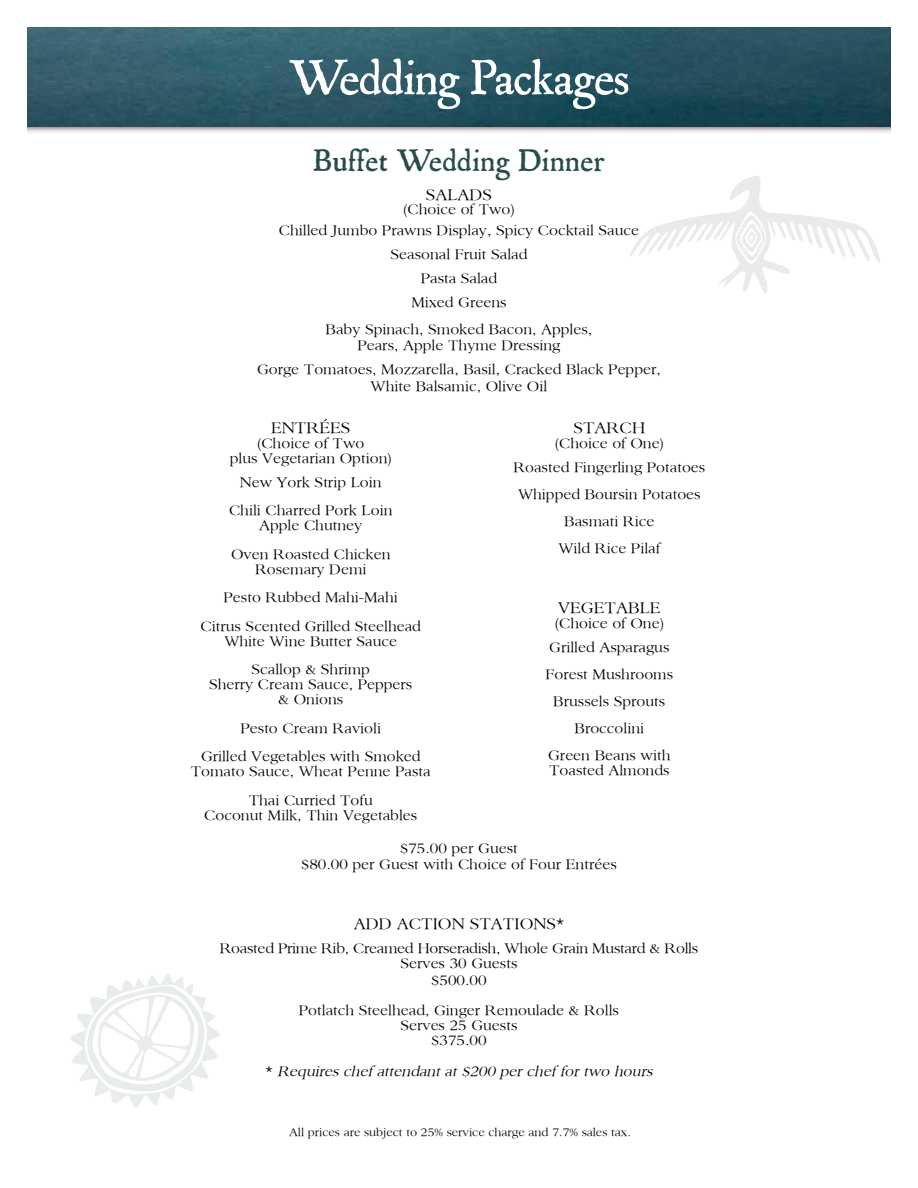
<style>
.page{position:relative;width:918px;height:1188px;background:#fff}
.page>*{position:absolute;margin:0;border:0;box-sizing:border-box;transform-origin:0 0}
.t1{font:51px "P22 Mayflower";letter-spacing:-.02em;color:#fff}
.t2{font:32.1px "P22 Mayflower";letter-spacing:.01em;color:#284c4e}
.t3{font:16.5px "Sanford";color:#000}
.t4{font:15px/28.5px "Sanford";color:#000;text-align:center}
.t5{font:15px/15px "Sanford";letter-spacing:-.02em;color:#000;text-align:center}
.t6{font:italic 15px "Sanford";color:#000}
.t7{font:12px "Sanford";color:#000}
.s1{font-style:normal}
</style>
<div class="page">
<svg style="left:27px;top:126px;width:864px;height:7px;background:#bbb"></svg>
<img style="left:27px;top:27px;width:864px;height:99px">
<svg style="left:70px;top:974px;width:150px;height:134px"></svg>
<svg style="left:630px;top:175px;width:250px;height:118px"></svg>
<h1 class="t1" style="left:289px;top:50px;width:342px">Wedding Packages</h1>
<h2 class="t2" style="left:313px;top:143px;width:293px">Buffet Wedding Dinner</h2>
<p class="t3" style="left:426px;top:185px;width:68px">SALADS</p>
<p class="t4" style="left:279px;top:198px;width:362px;line-height:21px">(Choice of Two)<br>Chilled Jumbo Prawns Display, Spicy Cocktail Sauce</p>
<p class="t4" style="left:391px;top:242px;width:138px;line-height:24px">Seasonal Fruit Salad<br>Pasta Salad<br>Mixed Greens</p>
<p class="t4" style="left:326px;top:320px;width:268px;line-height:16.5px">Baby Spinach, Smoked Bacon, Apples,<br>Pears, Apple Thyme Dressing</p>
<p class="t4" style="left:257px;top:361px;width:405px;line-height:16.5px">Gorge Tomatoes, Mozzarella, Basil, Cracked Black Pepper,<br>White Balsamic, Olive Oil</p>
<p class="t3" style="left:271px;top:418px;width:81px">ENTRÉES</p>
<p class="t4" style="left:230px;top:435px;width:164px;line-height:15px">(Choice of Two<br>plus Vegetarian Option)</p>
<p class="t4" style="left:229px;top:467px;width:165px">New York Strip Loin<br>Chili Charred Pork Loin</p>
<p class="t4" style="left:231px;top:511px;width:161px">Apple Chutney<br>Oven Roasted Chicken</p>
<p class="t4" style="left:200px;top:554px;width:222px">Rosemary Demi<br>Pesto Rubbed Mahi-Mahi<br>Citrus Scented Grilled Steelhead</p>
<p class="t4" style="left:224px;top:626px;width:174px">White Wine Butter Sauce<br>Scallop &amp; Shrimp</p>
<p class="t4" style="left:209px;top:677px;width:205px;line-height:15px">Sherry Cream Sauce, Peppers &amp; Onions</p>
<p class="t4" style="left:201px;top:713px;width:221px">Pesto Cream Ravioli<br>Grilled Vegetables with Smoked</p>
<p class="t4" style="left:191px;top:757px;width:241px">Tomato Sauce, Wheat Penne Pasta<br>Thai Curried Tofu</p>
<p class="t4" style="left:204px;top:800px;width:215px">Coconut Milk, Thin Vegetables</p>
<p class="t3" style="left:574px;top:418px;width:73px">STARCH</p>
<p class="t4" style="left:513px;top:431px;width:194px;line-height:24px">(Choice of One)<br>Roasted Fingerling Potatoes</p>
<p class="t4" style="left:518px;top:480px;width:184px;line-height:27px">Whipped Boursin Potatoes<br>Basmati Rice<br>Wild Rice Pilaf</p>
<p class="t3" style="left:558px;top:598px;width:104px">VEGETABLE</p>
<p class="t4" style="left:549px;top:611px;width:122px;line-height:24px">(Choice of One)<br>Grilled Asparagus</p>
<p class="t4" style="left:546px;top:660px;width:129px;line-height:27px">Forest Mushrooms<br>Brussels Sprouts<br>Broccolini<br>Green Beans with</p>
<p class="t4" style="left:549px;top:755px;width:122px">Toasted Almonds</p>
<p class="t4" style="left:301px;top:839px;width:317px;line-height:16.5px">$75.00 per Guest<br>$80.00 per Guest with Choice of Four Entrées</p>
<p class="t3" style="left:354px;top:914px;width:212px">ADD ACTION STATIONS*</p>
<p class="t5" style="left:220px;top:941px;width:480px">Roasted Prime Rib, Creamed Horseradish, Whole Grain Mustard &amp; Rolls<br>Serves 30 Guests</p>
<p class="t4" style="left:299px;top:965px;width:322px;line-height:30px">$500.00<br>Potlatch Steelhead, Ginger Remoulade &amp; Rolls</p>
<p class="t4" style="left:400px;top:1017px;width:119px;line-height:15px">Serves 25 Guests $375.00</p>
<p class="t6" style="left:265px;top:1063px;width:392px"><span class="s1">*</span> Requires chef attendant at $200 per chef for two hours</p>
<p class="t7" style="left:289px;top:1125px;width:343px">All prices are subject to 25% service charge and 7.7% sales tax.</p>
</div>
